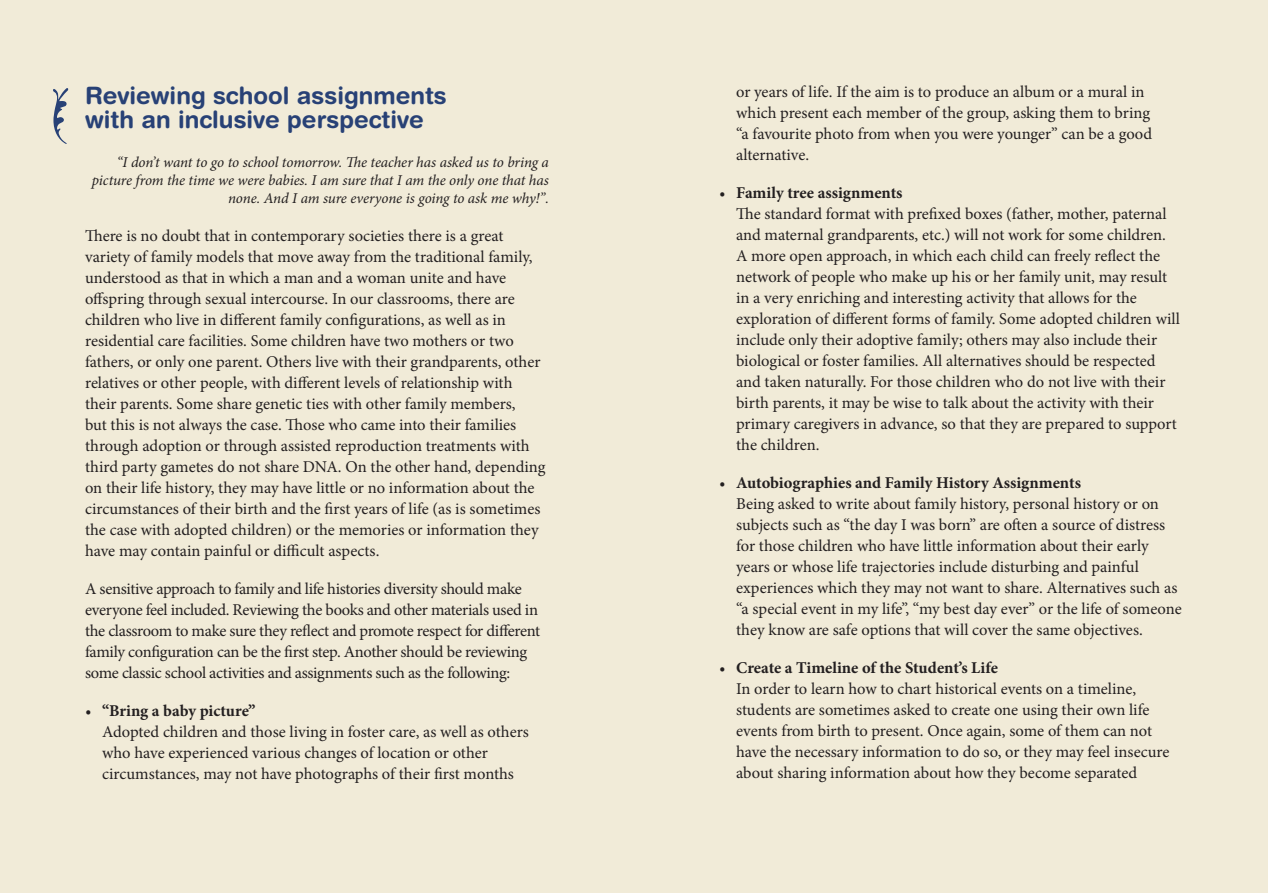
<style>
.page{position:relative;width:1268px;height:893px;background:#fff}
.page>*{position:absolute;margin:0;border:0;box-sizing:border-box;transform-origin:0 0}
.titular_2{font:700 24px "Helvetica Rounded";color:#284176}
.texto_1{font:16.5px/21px "Minion Pro";letter-spacing:-.005em;color:#231f20}
.texto_1-2{font:16.5px/21px "Minion Pro";letter-spacing:-.025em;color:#231f20}
.texto_1-3{font:700 16.5px "Minion Pro";color:#231f20}
.texto_1-4{font:italic 15px/18px "Minion Pro";letter-spacing:-.01em;color:#231f20;text-align:right}
.s1{font-weight:400;font-style:italic}
</style>
<div class="page">
<div style="left:0;top:0;width:1267px;height:893px;background:#f1ebd8"></div>
<svg style="left:53px;top:88px;width:15px;height:56px"></svg>
<p class="titular_2" style="left:85px;top:81px;width:363px">Reviewing school assignments</p>
<p class="titular_2" style="left:85px;top:105px;width:340px">with an inclusive perspective</p>
<p class="texto_1-4" style="left:92px;top:153px;width:458px">“I don’t want to go to school tomorrow. The teacher has asked us to bring a picture from the time we were babies. I am sure that I am the only one that has none. And I am sure everyone is going to ask me why!”.</p>
<p class="texto_1" style="left:85px;top:225px;width:462px">There is no doubt that in contemporary societies there is a great variety of family models that move away from the traditional family, understood as that in which a man and a woman unite and have offspring through sexual intercourse. In our classrooms, there are children who live in different family configurations, as well as in residential care facilities. Some children have two mothers or two fathers, or only one parent. Others live with their grandparents, other relatives or other people, with different levels of relationship with their parents. Some share genetic ties with other family members,<br>but this is not always the case. Those who came into their families through adoption or through assisted reproduction treatments with third party gametes do not share DNA. On the other hand, depending on their life history, they may have little or no information about the circumstances of their birth and the first years of life (as is sometimes the case with adopted children) or the memories or information they have may contain painful or difficult aspects.</p>
<p class="texto_1-2" style="left:85px;top:578px;width:456px">A sensitive approach to family and life histories diversity should make everyone feel included. Reviewing the books and other materials used in the classroom to make sure they reflect and promote respect for different family configuration can be the first step. Another should be reviewing some classic school activities and assignments such as the following:</p>
<p class="texto_1-3" style="left:85px;top:699px;width:172px"><span class="s1">•</span> “Bring a baby picture”</p>
<p class="texto_1" style="left:102px;top:721px;width:428px">Adopted children and those living in foster care, as well as others who have experienced various changes of location or other circumstances, may not have photographs of their first months</p>
<p class="texto_1" style="left:736px;top:81px;width:417px">or years of life. If the aim is to produce an album or a mural in which present each member of the group, asking them to bring “a favourite photo from when you were younger” can be a good alternative.</p>
<p class="texto_1-3" style="left:719px;top:181px;width:185px"><span class="s1">•</span> Family tree assignments</p>
<p class="texto_1" style="left:736px;top:203px;width:445px">The standard format with prefixed boxes (father, mother, paternal and maternal grandparents, etc.) will not work for some children.<br>A more open approach, in which each child can freely reflect the network of people who make up his or her family unit, may result in a very enriching and interesting activity that allows for the exploration of different forms of family. Some adopted children will include only their adoptive family; others may also include their biological or foster families. All alternatives should be respected and taken naturally. For those children who do not live with their birth parents, it may be wise to talk about the activity with their primary caregivers in advance, so that they are prepared to support the children.</p>
<p class="texto_1-3" style="left:719px;top:471px;width:363px"><span class="s1">•</span> Autobiographies and Family History Assignments</p>
<p class="texto_1" style="left:736px;top:493px;width:447px">Being asked to write about family history, personal history or on subjects such as “the day I was born” are often a source of distress for those children who have little information about their early years or whose life trajectories include disturbing and painful experiences which they may not want to share. Alternatives such as “a special event in my life”, “my best day ever” or the life of someone they know are safe options that will cover the same objectives.</p>
<p class="texto_1-3" style="left:719px;top:656px;width:280px"><span class="s1">•</span> Create a Timeline of the Student’s Life</p>
<p class="texto_1" style="left:736px;top:678px;width:435px">In order to learn how to chart historical events on a timeline, students are sometimes asked to create one using their own life events from birth to present. Once again, some of them can not have the necessary information to do so, or they may feel insecure about sharing information about how they become separated</p>
</div>
